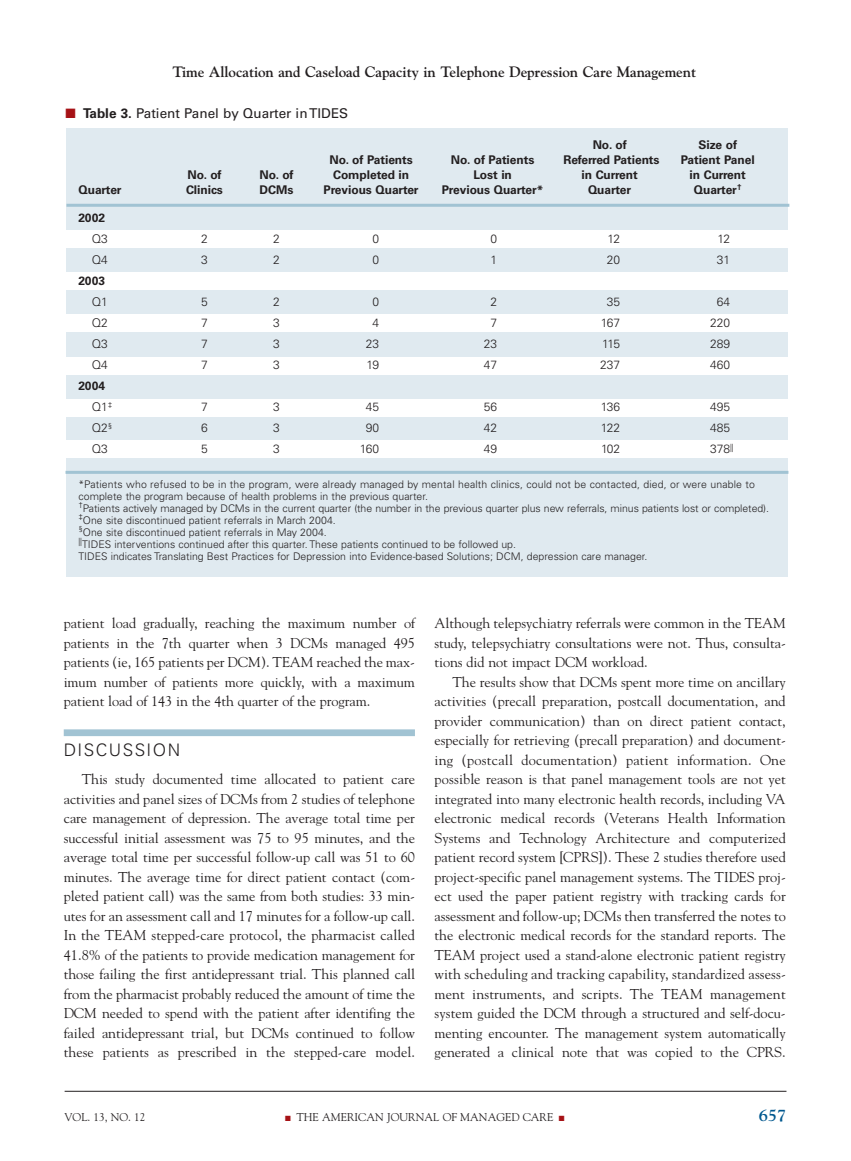
<style>
.page{position:relative;width:851px;height:1161px;background:#fff}
.page>*{position:absolute;margin:0;border:0;box-sizing:border-box;transform-origin:0 0}
.t1{font:300 17.25px "Univers";letter-spacing:.085em;color:#231f20}
.t2{font:700 16.5px "Goudy";color:#00588f}
.t3{font:700 15px "Goudy";letter-spacing:-.005em;color:#231f20}
.t4{font:14.25px/19.5px "Goudy";letter-spacing:-.005em;color:#231f20;text-align:justify}
.t5{font:13.5px "Univers";color:#231f20}
.t6{font:700 12px/21px "Univers";letter-spacing:-.005em;color:#231f20}
.t7{font:300 12px "Univers";letter-spacing:-.005em;color:#231f20}
.t8{font:11.25px "Goudy";color:#231f20}
.t9{font:300 10.5px/12px "Univers";color:#231f20}
.s1{color:#a61216}
.s2{font-weight:700}
.s3{font-weight:300}
</style>
<div class="page">
<div style="left:64px;top:729px;width:351px;height:7px;background:#a1c3d3"></div>
<hr style="left:65px;top:1091px;width:721px;height:1px;background:#231f20">
<div style="left:66px;top:128px;width:722px;height:448px;background:#e0eaf0"></div>
<hr style="left:66px;top:204px;width:723px;height:3px;background:#a1c3d3">
<hr style="left:65px;top:471px;width:723px;height:3px;background:#a1c3d3">
<div style="left:58px;top:230px;width:749px;height:18px;background:#fff"></div>
<div style="left:57px;top:272px;width:753px;height:18px;background:#fff"></div>
<div style="left:57px;top:314px;width:748px;height:18px;background:#fff"></div>
<div style="left:57px;top:357px;width:751px;height:18px;background:#fff"></div>
<div style="left:60px;top:399px;width:749px;height:18px;background:#fff"></div>
<div style="left:57px;top:440px;width:752px;height:18px;background:#fff"></div>
<p class="t3" style="left:172px;top:63px;width:525px">Time Allocation and Caseload Capacity in Telephone Depression Care Management</p>
<p class="t5" style="left:65px;top:108px;width:284px"><span class="s1">■</span> <span class="s2">Table 3.</span> Patient Panel by Quarter in TIDES</p>
<p class="t6" style="left:592px;top:135px;width:36px">No. of</p>
<p class="t6" style="left:698px;top:135px;width:40px">Size of</p>
<p class="t6" style="left:329px;top:150px;width:85px">No. of Patients</p>
<p class="t6" style="left:451px;top:150px;width:85px">No. of Patients</p>
<p class="t6" style="left:563px;top:150px;width:98px">Referred Patients</p>
<p class="t6" style="left:680px;top:150px;width:75px">Patient Panel</p>
<p class="t6" style="left:187px;top:165px;width:36px">No. of</p>
<p class="t6" style="left:259px;top:165px;width:36px">No. of</p>
<p class="t6" style="left:333px;top:165px;width:77px">Completed in</p>
<p class="t6" style="left:473px;top:165px;width:40px">Lost in</p>
<p class="t6" style="left:581px;top:165px;width:58px">in Current</p>
<p class="t6" style="left:689px;top:165px;width:58px">in Current</p>
<p class="t6" style="left:78px;top:180px;width:45px">Quarter</p>
<p class="t6" style="left:186px;top:180px;width:38px">Clinics</p>
<p class="t6" style="left:259px;top:180px;width:35px">DCMs</p>
<p class="t6" style="left:323px;top:180px;width:97px">Previous Quarter</p>
<p class="t6" style="left:441px;top:180px;width:103px">Previous Quarter*</p>
<p class="t6" style="left:588px;top:180px;width:45px">Quarter</p>
<p class="t6" style="left:693px;top:180px;width:49px">Quarter<sup>†</sup></p>
<p class="t6" style="left:78px;top:209px;width:28px">2002</p>
<p class="t7" style="left:92px;top:235px;width:17px">Q3</p>
<p class="t7" style="left:201px;top:235px;width:8px">2</p>
<p class="t7" style="left:273px;top:235px;width:8px">2</p>
<p class="t7" style="left:372px;top:235px;width:8px">0</p>
<p class="t7" style="left:490px;top:235px;width:8px">0</p>
<p class="t7" style="left:607px;top:235px;width:14px">12</p>
<p class="t7" style="left:717px;top:235px;width:14px">12</p>
<p class="t7" style="left:92px;top:256px;width:17px">Q4</p>
<p class="t7" style="left:201px;top:256px;width:8px">3</p>
<p class="t7" style="left:273px;top:256px;width:8px">2</p>
<p class="t7" style="left:372px;top:256px;width:8px">0</p>
<p class="t7" style="left:490px;top:256px;width:8px">1</p>
<p class="t7" style="left:607px;top:256px;width:15px">20</p>
<p class="t7" style="left:717px;top:256px;width:15px">31</p>
<p class="t6" style="left:78px;top:272px;width:28px">2003</p>
<p class="t7" style="left:92px;top:298px;width:17px">Q1</p>
<p class="t7" style="left:201px;top:298px;width:8px">5</p>
<p class="t7" style="left:273px;top:298px;width:8px">2</p>
<p class="t7" style="left:372px;top:298px;width:8px">0</p>
<p class="t7" style="left:490px;top:298px;width:8px">2</p>
<p class="t7" style="left:607px;top:298px;width:15px">35</p>
<p class="t7" style="left:717px;top:298px;width:15px">64</p>
<p class="t7" style="left:92px;top:319px;width:17px">Q2</p>
<p class="t7" style="left:201px;top:319px;width:8px">7</p>
<p class="t7" style="left:273px;top:319px;width:8px">3</p>
<p class="t7" style="left:372px;top:319px;width:8px">4</p>
<p class="t7" style="left:490px;top:319px;width:8px">7</p>
<p class="t7" style="left:601px;top:319px;width:21px">167</p>
<p class="t7" style="left:710px;top:319px;width:21px">220</p>
<p class="t7" style="left:92px;top:340px;width:17px">Q3</p>
<p class="t7" style="left:201px;top:340px;width:8px">7</p>
<p class="t7" style="left:273px;top:340px;width:8px">3</p>
<p class="t7" style="left:366px;top:340px;width:15px">23</p>
<p class="t7" style="left:484px;top:340px;width:15px">23</p>
<p class="t7" style="left:602px;top:340px;width:19px">115</p>
<p class="t7" style="left:710px;top:340px;width:21px">289</p>
<p class="t7" style="left:92px;top:361px;width:17px">Q4</p>
<p class="t7" style="left:201px;top:361px;width:8px">7</p>
<p class="t7" style="left:273px;top:361px;width:8px">3</p>
<p class="t7" style="left:366px;top:361px;width:14px">19</p>
<p class="t7" style="left:484px;top:361px;width:15px">47</p>
<p class="t7" style="left:600px;top:361px;width:21px">237</p>
<p class="t7" style="left:710px;top:361px;width:21px">460</p>
<p class="t6" style="left:92px;top:377px;width:22px;text-indent:-14px">2004<br><span class="s3">Q1</span><sup>‡</sup></p>
<p class="t7" style="left:201px;top:403px;width:8px">7</p>
<p class="t7" style="left:273px;top:403px;width:8px">3</p>
<p class="t7" style="left:366px;top:403px;width:15px">45</p>
<p class="t7" style="left:484px;top:403px;width:15px">56</p>
<p class="t7" style="left:601px;top:403px;width:21px">136</p>
<p class="t7" style="left:710px;top:403px;width:21px">495</p>
<p class="t7" style="left:92px;top:424px;width:22px">Q2<sup>§</sup></p>
<p class="t7" style="left:201px;top:424px;width:8px">6</p>
<p class="t7" style="left:273px;top:424px;width:8px">3</p>
<p class="t7" style="left:366px;top:424px;width:15px">90</p>
<p class="t7" style="left:484px;top:424px;width:15px">42</p>
<p class="t7" style="left:601px;top:424px;width:21px">122</p>
<p class="t7" style="left:710px;top:424px;width:21px">485</p>
<p class="t7" style="left:92px;top:445px;width:17px">Q3</p>
<p class="t7" style="left:201px;top:445px;width:8px">5</p>
<p class="t7" style="left:273px;top:445px;width:8px">3</p>
<p class="t7" style="left:360px;top:445px;width:21px">160</p>
<p class="t7" style="left:484px;top:445px;width:15px">49</p>
<p class="t7" style="left:601px;top:445px;width:20px">102</p>
<p class="t7" style="left:710px;top:445px;width:25px">378<sup>||</sup></p>
<p class="t9" style="left:78px;top:479px;width:692px">*Patients who refused to be in the program, were already managed by mental health clinics, could not be contacted, died, or were unable to complete the program because of health problems in the previous quarter.<br><sup>†</sup>Patients actively managed by DCMs in the current quarter (the number in the previous quarter plus new referrals, minus patients lost or completed). <sup>‡</sup>One site discontinued patient referrals in March 2004.<br><sup>§</sup>One site discontinued patient referrals in May 2004.<br><sup>||</sup>TIDES interventions continued after this quarter. These patients continued to be followed up.<br>TIDES indicates Translating Best Practices for Depression into Evidence-based Solutions; DCM, depression care manager.</p>
<p class="t4" style="left:64px;top:613px;width:353px">patient load gradually, reaching the maximum number of patients in the 7th quarter when 3 DCMs managed 495 patients (ie, 165 patients per DCM). TEAM reached the max&shy;imum number of patients more quickly, with a maximum patient load of 143 in the 4th quarter of the program.</p>
<p class="t1" style="left:64px;top:743px;width:118px">DISCUSSION</p>
<p class="t4" style="left:64px;top:769px;width:353px;text-indent:18px">This study documented time allocated to patient care activities and panel sizes of DCMs from 2 studies of telephone care management of depression. The average total time per successful initial assessment was 75 to 95 minutes, and the average total time per successful follow-up call was 51 to 60 minutes. The average time for direct patient contact (com&shy;pleted patient call) was the same from both studies: 33 min&shy;utes for an assessment call and 17 minutes for a follow-up call.<br>In the TEAM stepped-care protocol, the pharmacist called 41.8% of the patients to provide medication management for those failing the first antidepressant trial. This planned call from the pharmacist probably reduced the amount of time the DCM needed to spend with the patient after identifing the failed antidepressant trial, but DCMs continued to follow these patients as prescribed in the stepped-care model.</p>
<p class="t4" style="left:434px;top:613px;width:353px">Although telepsychiatry referrals were common in the TEAM study, telepsychiatry consultations were not. Thus, consulta&shy;tions did not impact DCM workload.</p>
<p class="t4" style="left:434px;top:672px;width:353px;text-indent:18px">The results show that DCMs spent more time on ancillary activities (precall preparation, postcall documentation, and provider communication) than on direct patient contact, especially for retrieving (precall preparation) and document&shy;ing (postcall documentation) patient information. One possible reason is that panel management tools are not yet integrated into many electronic health records, including VA electronic medical records (Veterans Health Information Systems and Technology Architecture and computerized patient record system [CPRS]). These 2 studies therefore used project-specific panel management systems. The TIDES proj&shy;ect used the paper patient registry with tracking cards for assessment and follow-up; DCMs then transferred the notes to the electronic medical records for the standard reports. The TEAM project used a stand-alone electronic patient registry with scheduling and tracking capability, standardized assess&shy;ment instruments, and scripts. The TEAM management system guided the DCM through a structured and self-docu&shy;menting encounter. The management system automatically generated a clinical note that was copied to the CPRS.</p>
<p class="t8" style="left:65px;top:1110px;width:82px">VOL. 13, NO. 12</p>
<p class="t8" style="left:285px;top:1110px;width:281px"><span class="s1">■</span> THE AMERICAN JOURNAL OF MANAGED CARE <span class="s1">■</span></p>
<p class="t2" style="left:759px;top:1105px;width:29px">657</p>
</div>
